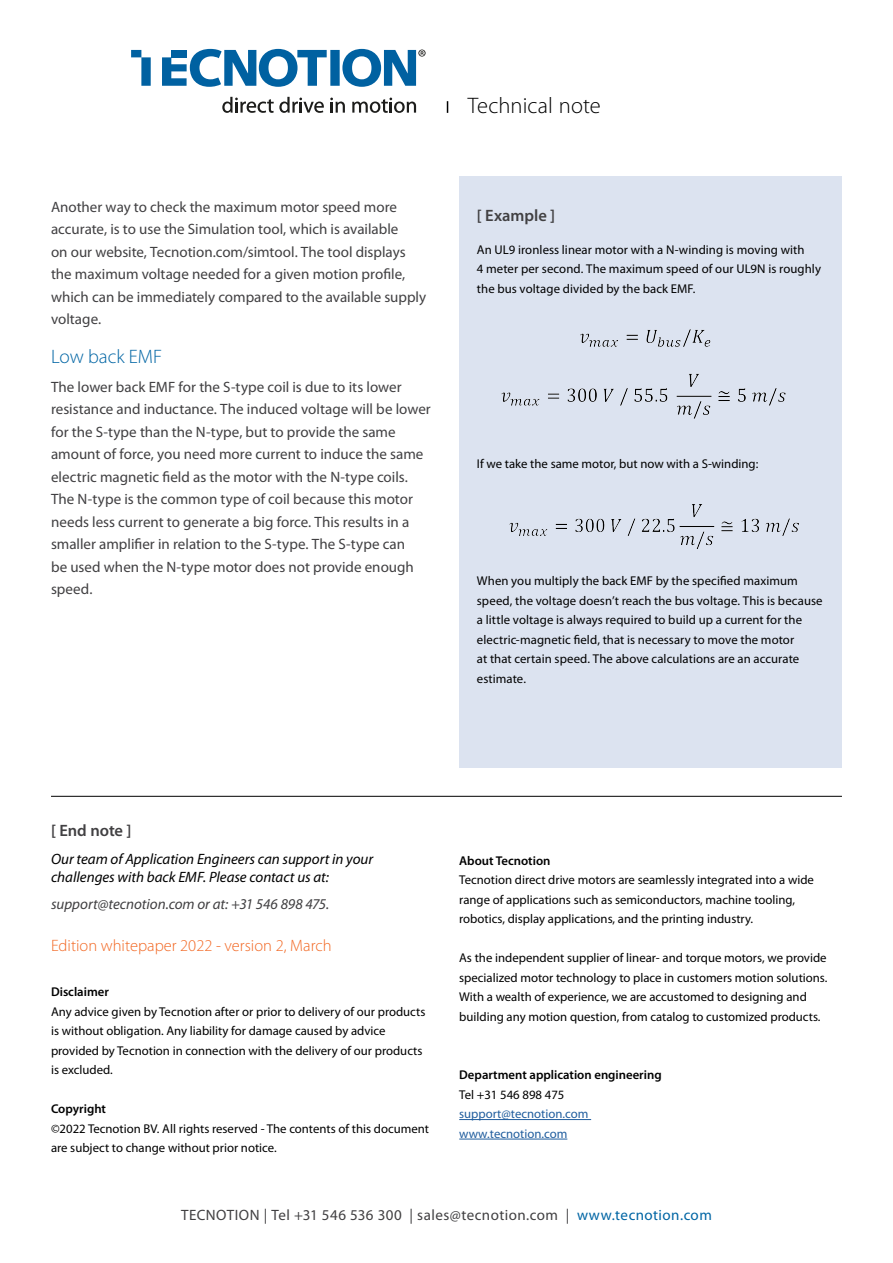
<style>
.page{position:relative;width:893px;height:1263px;background:#fff}
.page>*{position:absolute;margin:0;border:0;box-sizing:border-box;transform-origin:0 0}
.t1{font:300 22.5px "Myriad Pro";letter-spacing:.005em;color:#000}
.t2{font:300 19.5px "Myriad Pro";color:#0065a4}
.t3{font:300 16.5px "Myriad Pro";color:#f26722}
.t4{font:600 16.5px "Myriad Pro";color:#414042}
.t5{font:15px/22.5px "Myriad Pro";color:#414042}
.t6{font:italic 15px/18px "Myriad Pro";color:#000}
.t7{font:15px "Myriad Pro";letter-spacing:.03em;color:#414042}
.t8{font:italic 15px "Myriad Pro";color:#414042}
.t9{font:12.75px/19.5px "Myriad Pro";color:#000}
.t10{font:600 12.75px "Myriad Pro";color:#000}
.t11{font:12.75px/19.5px "Myriad Pro";color:#215e9e}
.s1{color:#0065a4}
</style>
<div class="page">
<div style="left:330px;top:50px;width:10px;height:36px;background:#0061a1"></div>
<svg style="left:162px;top:49px;width:165px;height:38px"></svg>
<svg style="left:131px;top:50px;width:20px;height:36px"></svg>
<svg style="left:222px;top:97px;width:102px;height:16px"></svg>
<svg style="left:330px;top:98px;width:15px;height:15px"></svg>
<svg style="left:352px;top:98px;width:64px;height:15px"></svg>
<svg style="left:342px;top:49px;width:84px;height:38px"></svg>
<hr style="left:459px;top:1119px;width:132px;height:1px;background:#215e9e">
<hr style="left:459px;top:1139px;width:108px;height:1px;background:#215e9e">
<div style="left:459px;top:176px;width:383px;height:591px;background:#dce3f0"></div>
<img style="left:502px;top:330px;width:283px;height:88px">
<img style="left:509px;top:504px;width:290px;height:44px">
<svg style="left:447px;top:101px;width:1px;height:12px"></svg>
<hr style="left:51px;top:796px;width:791px;height:1px;background:#000">
<p class="t5" style="left:51px;top:196px;width:377px">Another way to check the maximum motor speed more accurate, is to use the Simulation tool, which is available<br>on our website, Tecnotion.com/simtool. The tool displays the maximum voltage needed for a given motion profile, which can be immediately compared to the available supply voltage.</p>
<h2 class="t2" style="left:51px;top:346px;width:113px">Low back EMF</h2>
<p class="t5" style="left:51px;top:376px;width:381px">The lower back EMF for the S-type coil is due to its lower resistance and inductance. The induced voltage will be lower for the S-type than the N-type, but to provide the same amount of force, you need more current to induce the same electric magnetic field as the motor with the N-type coils.<br>The N-type is the common type of coil because this motor needs less current to generate a big force. This results in a smaller amplifier in relation to the S-type. The S-type can<br>be used when the N-type motor does not provide enough speed.</p>
<h1 class="t1" style="left:468px;top:93px;width:135px">Technical note</h1>
<p class="t4" style="left:477px;top:206px;width:80px">[ Example ]</p>
<p class="t9" style="left:477px;top:240px;width:346px">An UL9 ironless linear motor with a N-winding is moving with<br>4 meter per second. The maximum speed of our UL9N is roughly the bus voltage divided by the back EMF.</p>
<p class="t9" style="left:477px;top:454px;width:283px">If we take the same motor, but now with a S-winding:</p>
<p class="t9" style="left:477px;top:571px;width:347px">When you multiply the back EMF by the specified maximum speed, the voltage doesn’t reach the bus voltage. This is because a little voltage is always required to build up a current for the electric-magnetic field, that is necessary to move the motor<br>at that certain speed. The above calculations are an accurate estimate.</p>
<p class="t4" style="left:51px;top:821px;width:82px">[ End note ]</p>
<p class="t6" style="left:51px;top:850px;width:324px">Our team of Application Engineers can support in your challenges with back EMF. Please contact us at:</p>
<p class="t8" style="left:51px;top:896px;width:280px">support@tecnotion.com or at: +31 546 898 475.</p>
<p class="t3" style="left:51px;top:936px;width:282px">Edition whitepaper 2022 - version 2, March</p>
<p class="t10" style="left:51px;top:985px;width:59px">Disclaimer</p>
<p class="t9" style="left:51px;top:1002px;width:376px">Any advice given by Tecnotion after or prior to delivery of our products is without obligation. Any liability for damage caused by advice provided by Tecnotion in connection with the delivery of our products is excluded.</p>
<p class="t10" style="left:51px;top:1102px;width:57px">Copyright</p>
<p class="t9" style="left:51px;top:1119px;width:380px">©2022 Tecnotion BV. All rights reserved - The contents of this document are subject to change without prior notice.</p>
<p class="t10" style="left:459px;top:853px;width:93px">About Tecnotion</p>
<p class="t9" style="left:459px;top:870px;width:356px">Tecnotion direct drive motors are seamlessly integrated into a wide range of applications such as semiconductors, machine tooling, robotics, display applications, and the printing industry.</p>
<p class="t9" style="left:459px;top:948px;width:370px">As the independent supplier of linear- and torque motors, we provide specialized motor technology to place in customers motion solutions.<br>With a wealth of experience, we are accustomed to designing and building any motion question, from catalog to customized products.</p>
<p class="t10" style="left:459px;top:1068px;width:204px">Department application engineering</p>
<p class="t9" style="left:459px;top:1085px;width:107px">Tel +31 546 898 475</p>
<p class="t11" style="left:459px;top:1104px;width:131px">support@tecnotion.com www.tecnotion.com</p>
<p class="t7" style="left:181px;top:1207px;width:532px">TECNOTION | Tel +31 546 536 300 | sales@tecnotion.com | <span class="s1">www.tecnotion.com</span></p>
</div>
